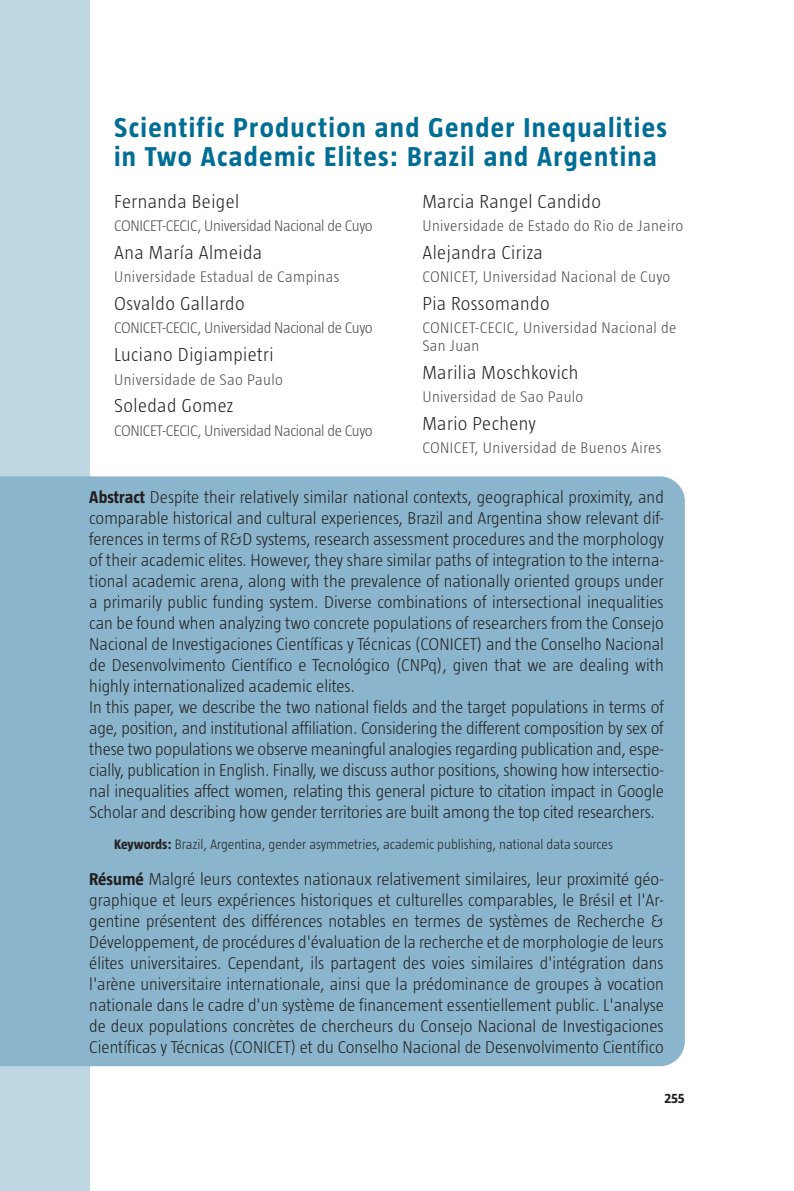
<style>
.page{position:relative;width:794px;height:1191px;background:#fff}
.page>*{position:absolute;margin:0;border:0;box-sizing:border-box;transform-origin:0 0}
.T_3_Article{font:700 28px/29.8px "Taz";letter-spacing:.05em;color:#006d94}
.txt_auteur{font:300 19.25px "Taz";letter-spacing:.025em;color:#231f20}
.txt_Resume{font:300 17.5px/21px "Taz";letter-spacing:-.01em;color:#231f20;text-align:justify}
.txt_Resume_italique{font:300 17.5px/21px "Taz";color:#231f20;text-align:justify}
.auteur_Institution{font:300 15.75px/17.5px "Taz";letter-spacing:.025em;color:#4b4c4d}
.auteur_Institution-2{font:300 15.75px "Taz";letter-spacing:-.02em;color:#4b4c4d}
.txt_Motclef{font:300 14px "Taz";color:#231f20}
.t1{font:700 14px "Taz";color:#231f20}
.s1{font-weight:700}
</style>
<div class="page">
<div style="left:0;top:0;width:89px;height:1191px;background:#bfd7e3"></div>
<div style="left:0;top:476px;width:685px;height:590px;background:#8ab5cc"></div>
<p class="T_3_Article" style="left:114px;top:112px;width:554px">Scientific Production and Gender Inequalities in Two Academic Elites: Brazil and Argentina</p>
<p class="txt_auteur" style="left:114px;top:190px;width:127px">Fernanda Beigel</p>
<p class="auteur_Institution-2" style="left:114px;top:217px;width:260px">CONICET-CECIC, Universidad Nacional de Cuyo</p>
<p class="txt_auteur" style="left:114px;top:241px;width:149px">Ana María Almeida</p>
<p class="auteur_Institution" style="left:114px;top:268px;width:227px">Universidade Estadual de Campinas</p>
<p class="txt_auteur" style="left:114px;top:293px;width:132px">Osvaldo Gallardo</p>
<p class="auteur_Institution-2" style="left:114px;top:319px;width:260px">CONICET-CECIC, Universidad Nacional de Cuyo</p>
<p class="txt_auteur" style="left:114px;top:344px;width:161px">Luciano Digiampietri</p>
<p class="auteur_Institution" style="left:114px;top:370px;width:170px">Universidade de Sao Paulo</p>
<p class="txt_auteur" style="left:114px;top:395px;width:121px">Soledad Gomez</p>
<p class="auteur_Institution-2" style="left:114px;top:421px;width:260px">CONICET-CECIC, Universidad Nacional de Cuyo</p>
<p class="txt_auteur" style="left:422px;top:190px;width:180px">Marcia Rangel Candido</p>
<p class="auteur_Institution" style="left:422px;top:217px;width:262px">Universidade de Estado do Rio de Janeiro</p>
<p class="txt_auteur" style="left:422px;top:241px;width:122px">Alejandra Ciriza</p>
<p class="auteur_Institution" style="left:422px;top:268px;width:249px">CONICET, Universidad Nacional de Cuyo</p>
<p class="txt_auteur" style="left:422px;top:293px;width:129px">Pia Rossomando</p>
<p class="auteur_Institution" style="left:422px;top:319px;width:256px">CONICET-CECIC, Universidad Nacional de<br>San Juan</p>
<p class="txt_auteur" style="left:422px;top:361px;width:158px">Marilia Moschkovich</p>
<p class="auteur_Institution" style="left:422px;top:388px;width:163px">Universidad de Sao Paulo</p>
<p class="txt_auteur" style="left:422px;top:412px;width:115px">Mario Pecheny</p>
<p class="auteur_Institution" style="left:422px;top:439px;width:240px">CONICET, Universidad de Buenos Aires</p>
<p class="txt_Resume" style="left:89px;top:486px;width:576px"><span class="s1">Abstract</span> Despite their relatively similar national contexts, geographical proximity, and comparable historical and cultural experiences, Brazil and Argentina show relevant dif&shy;ferences in terms of R&amp;D systems, research assessment procedures and the morphology of their academic elites. However, they share similar paths of integration to the interna&shy;tional academic arena, along with the prevalence of nationally oriented groups under a primarily public funding system. Diverse combinations of intersectional inequalities can be found when analyzing two concrete populations of researchers from the Consejo Nacional de Investigaciones Científicas y Técnicas (CONICET) and the Conselho Nacional de Desenvolvimento Científico e Tecnológico (CNPq), given that we are dealing with highly internationalized academic elites.</p>
<p class="txt_Resume" style="left:89px;top:696px;width:576px">In this paper, we describe the two national fields and the target populations in terms of age, position, and institutional affiliation. Considering the different composition by sex of these two populations we observe meaningful analogies regarding publication and, espe&shy;cially, publication in English. Finally, we discuss author positions, showing how intersectio&shy;nal inequalities affect women, relating this general picture to citation impact in Google Scholar and describing how gender territories are built among the top cited researchers.</p>
<p class="txt_Motclef" style="left:114px;top:837px;width:500px"><span class="s1">Keywords:</span> Brazil, Argentina, gender asymmetries, academic publishing, national data sources</p>
<p class="txt_Resume_italique" style="left:89px;top:868px;width:576px"><span class="s1">Résumé</span> Malgré leurs contextes nationaux relativement similaires, leur proximité géo&shy;graphique et leurs expériences historiques et culturelles comparables, le Brésil et l'Ar&shy;gentine présentent des différences notables en termes de systèmes de Recherche &amp; Développement, de procédures d'évaluation de la recherche et de morphologie de leurs élites universitaires. Cependant, ils partagent des voies similaires d'intégration dans l'arène universitaire internationale, ainsi que la prédominance de groupes à vocation nationale dans le cadre d'un système de financement essentiellement public. L'analyse de deux populations concrètes de chercheurs du Consejo Nacional de Investigaciones Científicas y Técnicas (CONICET) et du Conselho Nacional de Desenvolvimento Científico</p>
<p class="t1" style="left:664px;top:1090px;width:22px">255</p>
</div>
